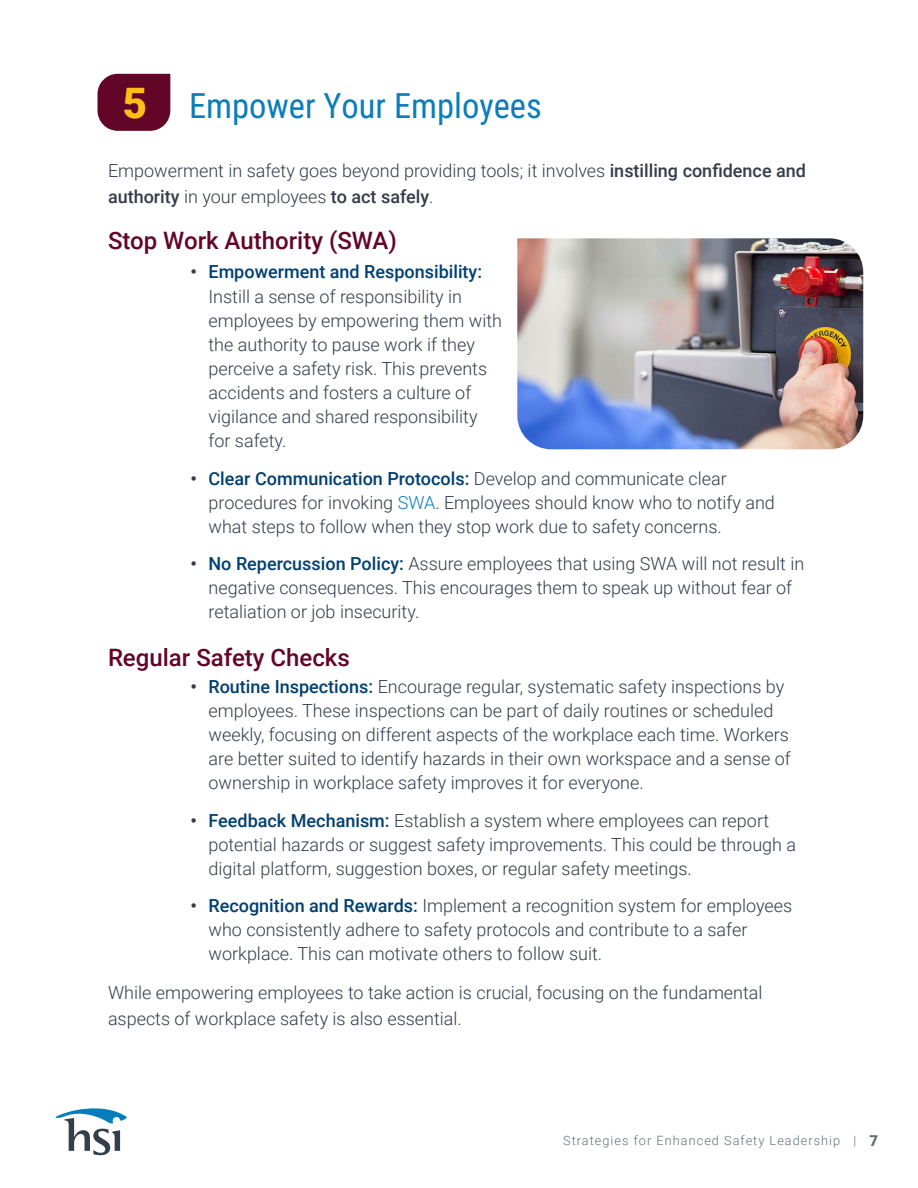
<style>
.page{position:relative;width:918px;height:1188px;background:#fff}
.page>*{position:absolute;margin:0;border:0;box-sizing:border-box;transform-origin:0 0}
.Paragraph{font:34.5px "Roboto Condensed";color:#0b7dbb}
.Paragraph-2{font:500 24px "Roboto";color:#630527}
.Paragraph-3{font:300 18px/24px "Roboto";color:#363b48}
.t1{font:300 12.75px "Roboto";letter-spacing:.08em;color:#646f74}
.s1{font-family:"Roboto";font-weight:900;font-size:42px;color:#ffbf17}
.s2{font-weight:500}
.s3{font-weight:700}
.s4{font-weight:500;color:#003f70}
.s5{color:#0b7dbb}
.s6{font-weight:900;font-size:15px}
</style>
<div class="page">
<svg style="left:55px;top:1108px;width:72px;height:47px"></svg>
<svg style="left:98px;top:74px;width:72px;height:57px;background:#6c1434"></svg>
<img style="left:517px;top:238px;width:346px;height:211px">
<p class="Paragraph" style="left:123px;top:81px;width:420px"><span class="s1">5</span> Empower Your Employees</p>
<p class="Paragraph-3" style="left:108px;top:157px;width:700px;line-height:25.5px">Empowerment in safety goes beyond providing tools; it involves <span class="s2">instilling confidence and authority</span> in your employees <span class="s2">to act safely</span>.</p>
<p class="Paragraph-2" style="left:108px;top:224px;width:290px">Stop Work Authority (SWA)</p>
<p class="Paragraph-3" style="left:208px;top:259px;width:295px;text-indent:-18px"><span class="s3">•</span> <span class="s4">Empowerment and Responsibility:<br></span>Instill a sense of responsibility in employees by empowering them with the authority to pause work if they perceive a safety risk. This prevents accidents and fosters a culture of vigilance and shared responsibility for safety.</p>
<p class="Paragraph-3" style="left:208px;top:466px;width:568px;text-indent:-18px"><span class="s3">•</span> <span class="s4">Clear Communication Protocols:</span> Develop and communicate clear procedures for invoking <span class="s5">SWA</span>. Employees should know who to notify and what steps to follow when they stop work due to safety concerns.</p>
<p class="Paragraph-3" style="left:208px;top:551px;width:597px;text-indent:-18px"><span class="s3">•</span> <span class="s4">No Repercussion Policy:</span> Assure employees that using SWA will not result in negative consequences. This encourages them to speak up without fear of retaliation or job insecurity.</p>
<p class="Paragraph-2" style="left:108px;top:641px;width:243px">Regular Safety Checks</p>
<p class="Paragraph-3" style="left:208px;top:674px;width:584px;text-indent:-18px"><span class="s3">•</span> <span class="s4">Routine Inspections:</span> Encourage regular, systematic safety inspections by employees. These inspections can be part of daily routines or scheduled weekly, focusing on different aspects of the workplace each time. Workers are better suited to identify hazards in their own workspace and a sense of ownership in workplace safety improves it for everyone.</p>
<p class="Paragraph-3" style="left:208px;top:808px;width:589px;text-indent:-18px"><span class="s3">•</span> <span class="s4">Feedback Mechanism:</span> Establish a system where employees can report potential hazards or suggest safety improvements. This could be through a digital platform, suggestion boxes, or regular safety meetings.</p>
<p class="Paragraph-3" style="left:208px;top:893px;width:585px;text-indent:-18px"><span class="s3">•</span> <span class="s4">Recognition and Rewards:</span> Implement a recognition system for employees who consistently adhere to safety protocols and contribute to a safer workplace. This can motivate others to follow suit.</p>
<p class="Paragraph-3" style="left:108px;top:979px;width:656px;line-height:25.5px">While empowering employees to take action is crucial, focusing on the fundamental aspects of workplace safety is also essential.</p>
<p class="t1" style="left:563px;top:1132px;width:316px">Strategies for Enhanced Safety Leadership | <span class="s6">7</span></p>
</div>
